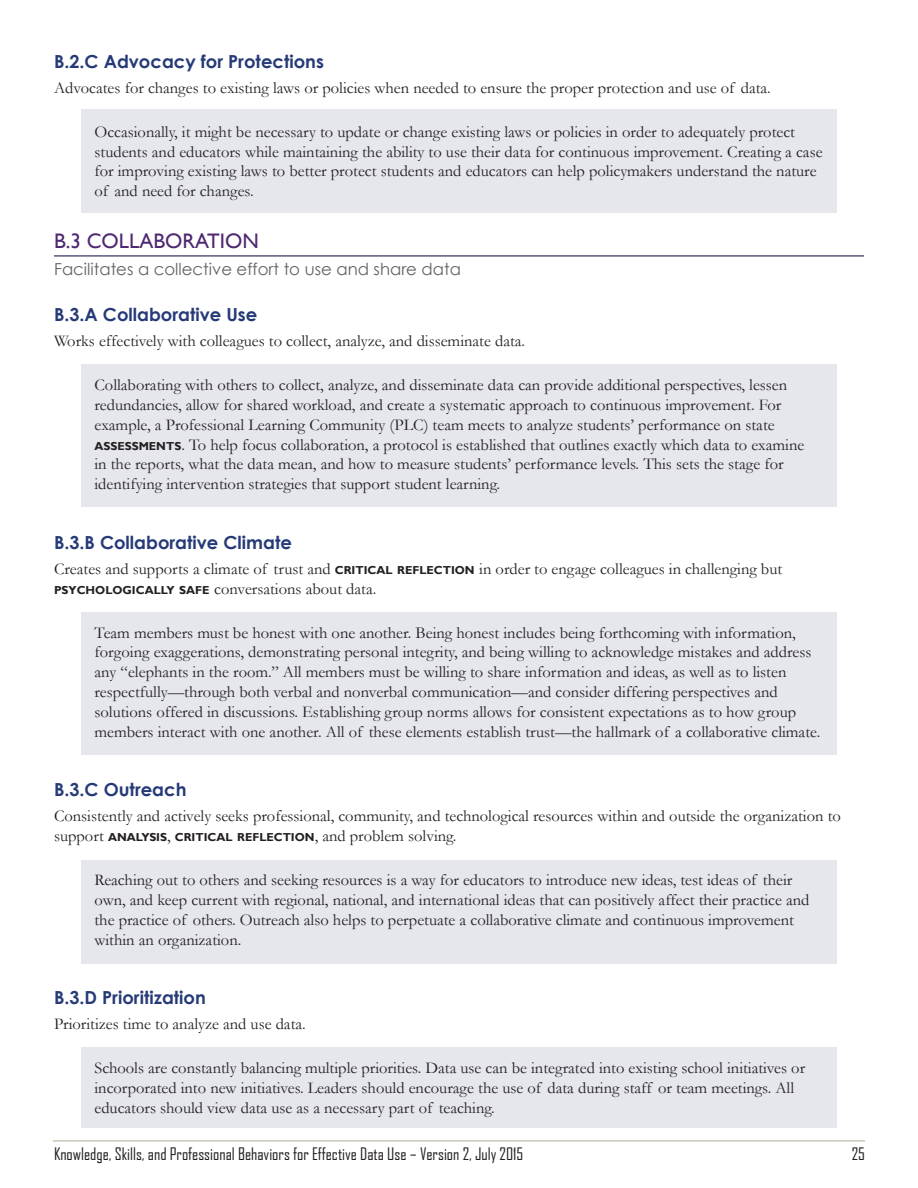
<style>
.page{position:relative;width:918px;height:1188px;background:#fff}
.page>*{position:absolute;margin:0;border:0;box-sizing:border-box;transform-origin:0 0}
.Heading_2{font:21px "Gill Sans";color:#4e2871}
.Heading_3{font:700 18px "Century Gothic";color:#263a78}
.Clarifying_Informati{font:16.5px/19.8px "Garamond";color:#231f20}
.Body_text{font:16.5px/19.8px "Garamond";color:#231f20}
.t1{font:16.5px "Agency FB";color:#231f20}
.Subsection_intro{font:16.5px "Century Gothic";color:#636363}
.s1{font-family:"Gill Sans";font-weight:700;font-size:11.55px}
</style>
<div class="page">
<hr style="left:53px;top:1140px;width:812px;height:2px;background:#c7c9b7">
<div style="left:81px;top:1047px;width:756px;height:81px;background:#e5e7ed"></div>
<div style="left:81px;top:861px;width:756px;height:103px;background:#e5e7ed"></div>
<div style="left:81px;top:612px;width:756px;height:143px;background:#e5e7ed"></div>
<div style="left:81px;top:364px;width:756px;height:143px;background:#e5e7ed"></div>
<div style="left:81px;top:109px;width:756px;height:104px;background:#e5e7ed"></div>
<hr style="left:54px;top:255px;width:810px;height:2px;background:#585a7b">
<p class="Heading_3" style="left:54px;top:50px;width:271px">B.2.C Advocacy for Protections</p>
<p class="Body_text" style="left:54px;top:77px;width:718px">Advocates for changes to existing laws or policies when needed to ensure the proper protection and use of data.</p>
<p class="Clarifying_Informati" style="left:94px;top:122px;width:730px">Occasionally, it might be necessary to update or change existing laws or policies in order to adequately protect students and educators while maintaining the ability to use their data for continuous improvement. Creating a case for improving existing laws to better protect students and educators can help policymakers understand the nature of and need for changes.</p>
<p class="Heading_2" style="left:54px;top:229px;width:206px">B.3 COLLABORATION</p>
<p class="Subsection_intro" style="left:54px;top:259px;width:408px">Facilitates a collective effort to use and share data</p>
<p class="Heading_3" style="left:54px;top:303px;width:205px">B.3.A Collaborative Use</p>
<p class="Body_text" style="left:54px;top:331px;width:473px">Works effectively with colleagues to collect, analyze, and disseminate data.</p>
<p class="Clarifying_Informati" style="left:94px;top:375px;width:711px">Collaborating with others to collect, analyze, and disseminate data can provide additional perspectives, lessen redundancies, allow for shared workload, and create a systematic approach to continuous improvement. For example, a Professional Learning Community (PLC) team meets to analyze students’ performance on state <span class="s1">ASSESSMENTS</span>. To help focus collaboration, a protocol is established that outlines exactly which data to examine in the reports, what the data mean, and how to measure students’ performance levels. This sets the stage for identifying intervention strategies that support student learning.</p>
<p class="Heading_3" style="left:54px;top:531px;width:239px">B.3.B Collaborative Climate</p>
<p class="Body_text" style="left:54px;top:558px;width:730px">Creates and supports a climate of trust and <span class="s1">CRITICAL REFLECTION</span> in order to engage colleagues in challenging but<br><span class="s1">PSYCHOLOGICALLY SAFE</span> conversations about data.</p>
<p class="Clarifying_Informati" style="left:94px;top:622px;width:727px">Team members must be honest with one another. Being honest includes being forthcoming with information, forgoing exaggerations, demonstrating personal integrity, and being willing to acknowledge mistakes and address any “elephants in the room.” All members must be willing to share information and ideas, as well as to listen respectfully—through both verbal and nonverbal communication—and consider differing perspectives and solutions offered in discussions. Establishing group norms allows for consistent expectations as to how group members interact with one another. All of these elements establish trust—the hallmark of a collaborative climate.</p>
<p class="Heading_3" style="left:54px;top:778px;width:134px">B.3.C Outreach</p>
<p class="Body_text" style="left:54px;top:806px;width:788px">Consistently and actively seeks professional, community, and technological resources within and outside the organization to support <span class="s1">ANALYSIS</span>, <span class="s1">CRITICAL REFLECTION</span>, and problem solving.</p>
<p class="Clarifying_Informati" style="left:94px;top:870px;width:717px">Reaching out to others and seeking resources is a way for educators to introduce new ideas, test ideas of their own, and keep current with regional, national, and international ideas that can positively affect their practice and the practice of others. Outreach also helps to perpetuate a collaborative climate and continuous improvement within an organization.</p>
<p class="Heading_3" style="left:54px;top:986px;width:153px">B.3.D Prioritization</p>
<p class="Body_text" style="left:54px;top:1014px;width:253px">Prioritizes time to analyze and use data.</p>
<p class="Clarifying_Informati" style="left:94px;top:1058px;width:712px">Schools are constantly balancing multiple priorities. Data use can be integrated into existing school initiatives or incorporated into new initiatives. Leaders should encourage the use of data during staff or team meetings. All educators should view data use as a necessary part of teaching.</p>
<p class="t1" style="left:54px;top:1144px;width:471px">Knowledge, Skills, and Professional Behaviors for Effective Data Use – Version 2, July 2015</p>
<p class="t1" style="left:852px;top:1144px;width:15px">25</p>
</div>
